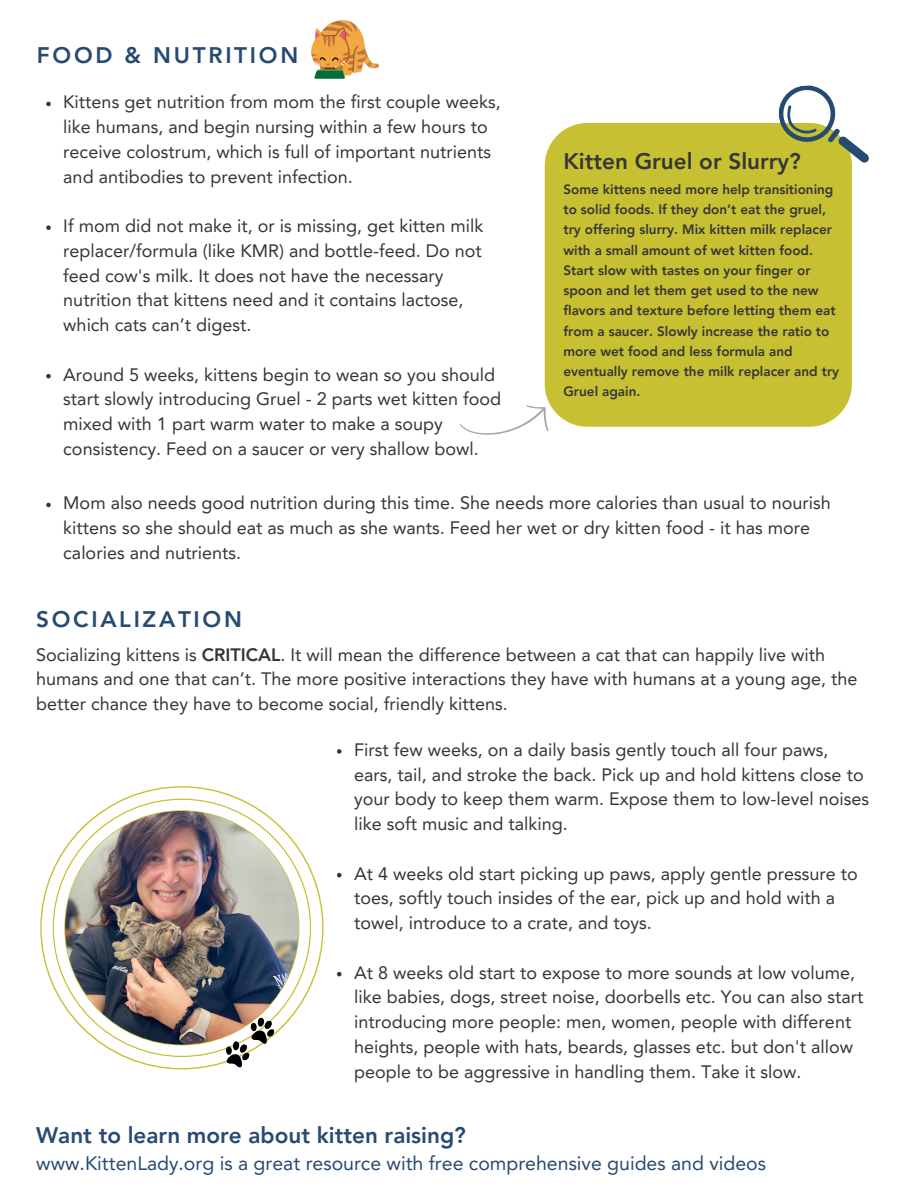
<style>
.page{position:relative;width:918px;height:1188px;background:#fff}
.page>*{position:absolute;margin:0;border:0;box-sizing:border-box;transform-origin:0 0}
.t1{font:800 22.5px "Avenir LT Pro";color:#274a72}
.t2{font:800 22.5px "Avenir LT Pro";letter-spacing:.12em;color:#274a72}
.t3{font:800 22.5px "Avenir LT Pro";color:#363636}
.t4{font:19.5px "Avenir LT Pro";color:#274a72}
.t5{font:18px/24.8px "Avenir LT Pro";color:#363636}
.t6{font:800 13.5px/20.2px "Avenir LT Pro";color:#363636}
.s1{font-weight:800}
</style>
<div class="page">
<img style="left:312px;top:21px;width:66px;height:57px">
<div style="left:545px;top:123px;width:307px;height:304px;background:#c6c032"></div>
<svg style="left:776px;top:85px;width:93px;height:80px"></svg>
<svg style="left:40px;top:786px;width:284px;height:201px"></svg>
<svg style="left:53px;top:799px;width:258px;height:237px"></svg>
<img style="left:65px;top:811px;width:234px;height:234px;border-radius:50%">
<img style="left:91px;top:837px;width:187px;height:233px">
<svg style="left:459px;top:405px;width:90px;height:30px"></svg>
<svg style="left:46px;top:102px;width:5px;height:4px"></svg>
<svg style="left:46px;top:225px;width:5px;height:5px"></svg>
<svg style="left:46px;top:374px;width:5px;height:4px"></svg>
<svg style="left:337px;top:749px;width:5px;height:5px"></svg>
<svg style="left:337px;top:873px;width:5px;height:4px"></svg>
<svg style="left:337px;top:972px;width:5px;height:4px"></svg>
<svg style="left:46px;top:503px;width:5px;height:4px"></svg>
<p class="t2" style="left:37px;top:46px;width:263px">FOOD &amp; NUTRITION</p>
<p class="t5" style="left:63px;top:91px;width:439px">Kittens get nutrition from mom the first couple weeks, like humans, and begin nursing within a few hours to receive colostrum, which is full of important nutrients and antibodies to prevent infection.</p>
<p class="t5" style="left:63px;top:215px;width:422px">If mom did not make it, or is missing, get kitten milk replacer/formula (like KMR) and bottle-feed. Do not feed cow's milk. It does not have the necessary nutrition that kittens need and it contains lactose, which cats can’t digest.</p>
<p class="t5" style="left:63px;top:364px;width:439px">Around 5 weeks, kittens begin to wean so you should start slowly introducing Gruel - 2 parts wet kitten food mixed with 1 part warm water to make a soupy consistency. Feed on a saucer or very shallow bowl.</p>
<p class="t3" style="left:563px;top:152px;width:239px">Kitten Gruel or Slurry?</p>
<h1 class="t6" style="left:563px;top:180px;width:277px">Some kittens need more help transitioning to solid foods. If they don’t eat the gruel, try offering slurry. Mix kitten milk replacer with a small amount of wet kitten food.<br>Start slow with tastes on your finger or spoon and let them get used to the new flavors and texture before letting them eat from a saucer. Slowly increase the ratio to more wet food and less formula and eventually remove the milk replacer and try Gruel again.</h1>
<p class="t5" style="left:63px;top:492px;width:769px">Mom also needs good nutrition during this time. She needs more calories than usual to nourish kittens so she should eat as much as she wants. Feed her wet or dry kitten food - it has more calories and nutrients.</p>
<p class="t2" style="left:36px;top:610px;width:207px">SOCIALIZATION</p>
<p class="t5" style="left:36px;top:644px;width:823px">Socializing kittens is <span class="s1">CRITICAL</span>. It will mean the difference between a cat that can happily live with humans and one that can’t. The more positive interactions they have with humans at a young age, the better chance they have to become social, friendly kittens.</p>
<h1 class="t5" style="left:354px;top:739px;width:516px">First few weeks, on a daily basis gently touch all four paws, ears, tail, and stroke the back. Pick up and hold kittens close to your body to keep them warm. Expose them to low-level noises like soft music and talking.</h1>
<h2 class="t5" style="left:354px;top:863px;width:505px">At 4 weeks old start picking up paws, apply gentle pressure to toes, softly touch insides of the ear, pick up and hold with a towel, introduce to a crate, and toys.</h2>
<p class="t5" style="left:354px;top:962px;width:511px">At 8 weeks old start to expose to more sounds at low volume, like babies, dogs, street noise, doorbells etc. You can also start introducing more people: men, women, people with different heights, people with hats, beards, glasses etc. but don't allow people to be aggressive in handling them. Take it slow.</p>
<p class="t1" style="left:36px;top:1126px;width:431px">Want to learn more about kitten raising?</p>
<p class="t4" style="left:36px;top:1156px;width:731px">www.KittenLady.org is a great resource with free comprehensive guides and videos</p>
</div>
